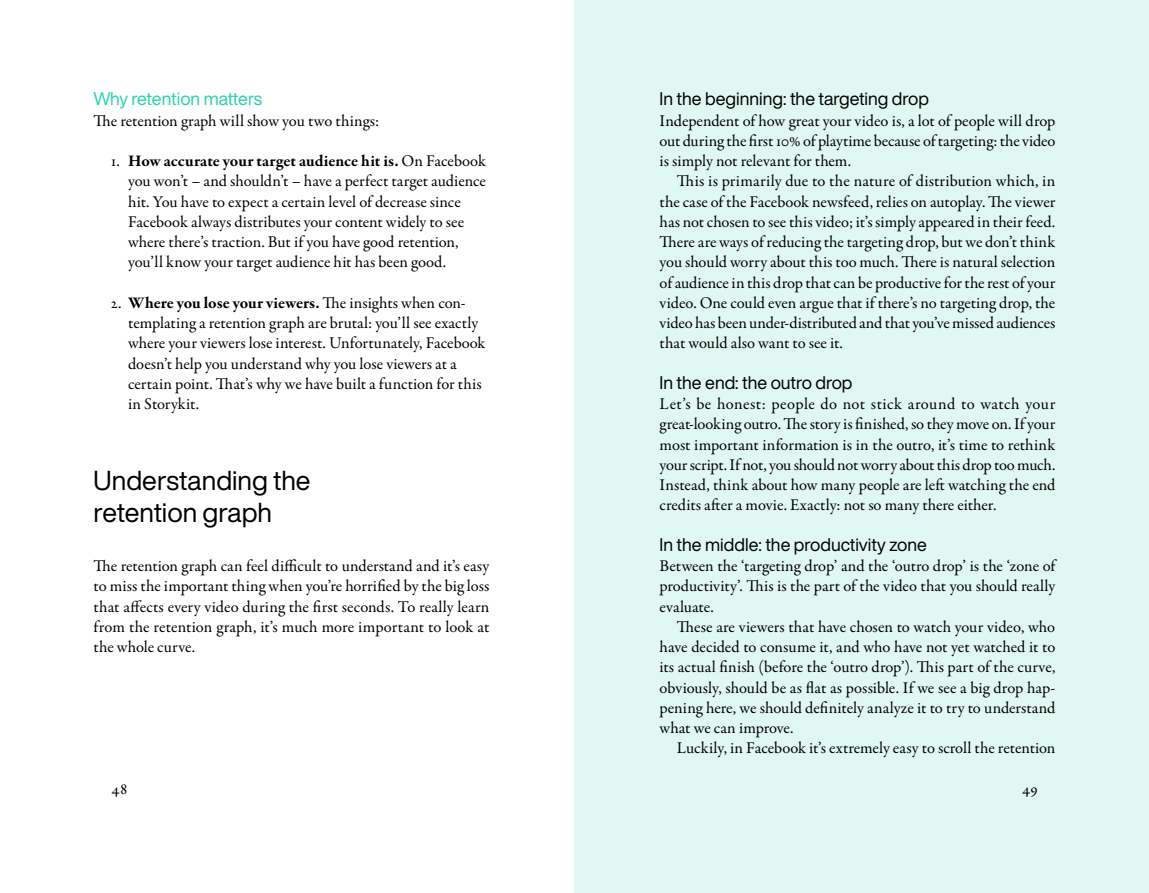
<style>
.page{position:relative;width:1149px;height:893px;background:#fff}
.page>*{position:absolute;margin:0;border:0;box-sizing:border-box;transform-origin:0 0}
.t1{font:27px/31.5px "Helvetica Now Display";color:#000}
.t2{font:18px "Helvetica Now Display";color:#000}
.t3{font:18px "Helvetica Now Display";letter-spacing:-.015em;color:#2ad2a9}
.t4{font:16.5px/20.2px "Garamond Premr Pro";letter-spacing:-.005em;color:#000;text-align:justify}
.s1{font-weight:700}
</style>
<div class="page">
<div style="left:574px;top:0;width:574px;height:893px;background:#dff8f2"></div>
<p class="t3" style="left:94px;top:86px;width:170px">Why retention matters</p>
<p class="t4" style="left:94px;top:111px;width:287px">The retention graph will show you two things:</p>
<p class="t4" style="left:128px;top:151px;width:359px;text-align:left;text-indent:-17px">1. <span class="s1">How accurate your target audience hit is.</span> On Facebook you won’t – and shouldn’t – have a perfect target audience hit. You have to expect a certain level of decrease since Facebook always distributes your content widely to see where there’s traction. But if you have good retention, you’ll know your target audience hit has been good.</p>
<p class="t4" style="left:128px;top:293px;width:359px;text-align:left;text-indent:-17px">2. <span class="s1">Where you lose your viewers.</span> The insights when con&shy;templating a retention graph are brutal: you’ll see exactly where your viewers lose interest. Unfortunately, Facebook doesn’t help you understand why you lose viewers at a certain point. That’s why we have built a function for this in Storykit.</p>
<h1 class="t1" style="left:94px;top:465px;width:218px">Understanding the retention graph</h1>
<p class="t4" style="left:94px;top:556px;width:397px">The retention graph can feel difficult to understand and it’s easy to miss the important thing when you’re horrified by the big loss that affects every video during the first seconds. To really learn from the retention graph, it’s much more important to look at the whole curve.</p>
<p class="t2" style="left:659px;top:86px;width:271px">In the beginning: the targeting drop</p>
<p class="t4" style="left:659px;top:111px;width:397px">Independent of how great your video is, a lot of people will drop out during the first 10% of playtime because of targeting: the video is simply not relevant for them.</p>
<p class="t4" style="left:659px;top:171px;width:397px;text-indent:17px">This is primarily due to the nature of distribution which, in the case of the Facebook newsfeed, relies on autoplay. The viewer has not chosen to see this video; it’s simply appeared in their feed.<br>There are ways of reducing the targeting drop, but we don’t think you should worry about this too much. There is natural selection of audience in this drop that can be productive for the rest of your video. One could even argue that if there’s no targeting drop, the video has been under-distributed and that you’ve missed audiences that would also want to see it.</p>
<p class="t2" style="left:659px;top:370px;width:194px">In the end: the outro drop</p>
<p class="t4" style="left:659px;top:394px;width:397px">Let’s be honest: people do not stick around to watch your great-looking outro. The story is finished, so they move on. If your most important information is in the outro, it’s time to rethink your script. If not, you should not worry about this drop too much.<br>Instead, think about how many people are left watching the end credits after a movie. Exactly: not so many there either.</p>
<p class="t2" style="left:659px;top:532px;width:269px">In the middle: the productivity zone</p>
<p class="t4" style="left:659px;top:556px;width:397px">Between the ‘targeting drop’ and the ‘outro drop’ is the ‘zone of productivity’. This is the part of the video that you should really evaluate.</p>
<p class="t4" style="left:659px;top:617px;width:397px;text-indent:17px">These are viewers that have chosen to watch your video, who have decided to consume it, and who have not yet watched it to its actual finish (before the ‘outro drop’). This part of the curve, obviously, should be as flat as possible. If we see a big drop hap&shy;pening here, we should definitely analyze it to try to understand what we can improve.</p>
<p class="t4" style="left:676px;top:738px;width:380px">Luckily, in Facebook it’s extremely easy to scroll the retention</p>
<p class="t4" style="left:111px;top:779px;width:18px">48</p>
<p class="t4" style="left:1020px;top:779px;width:18px">49</p>
</div>
